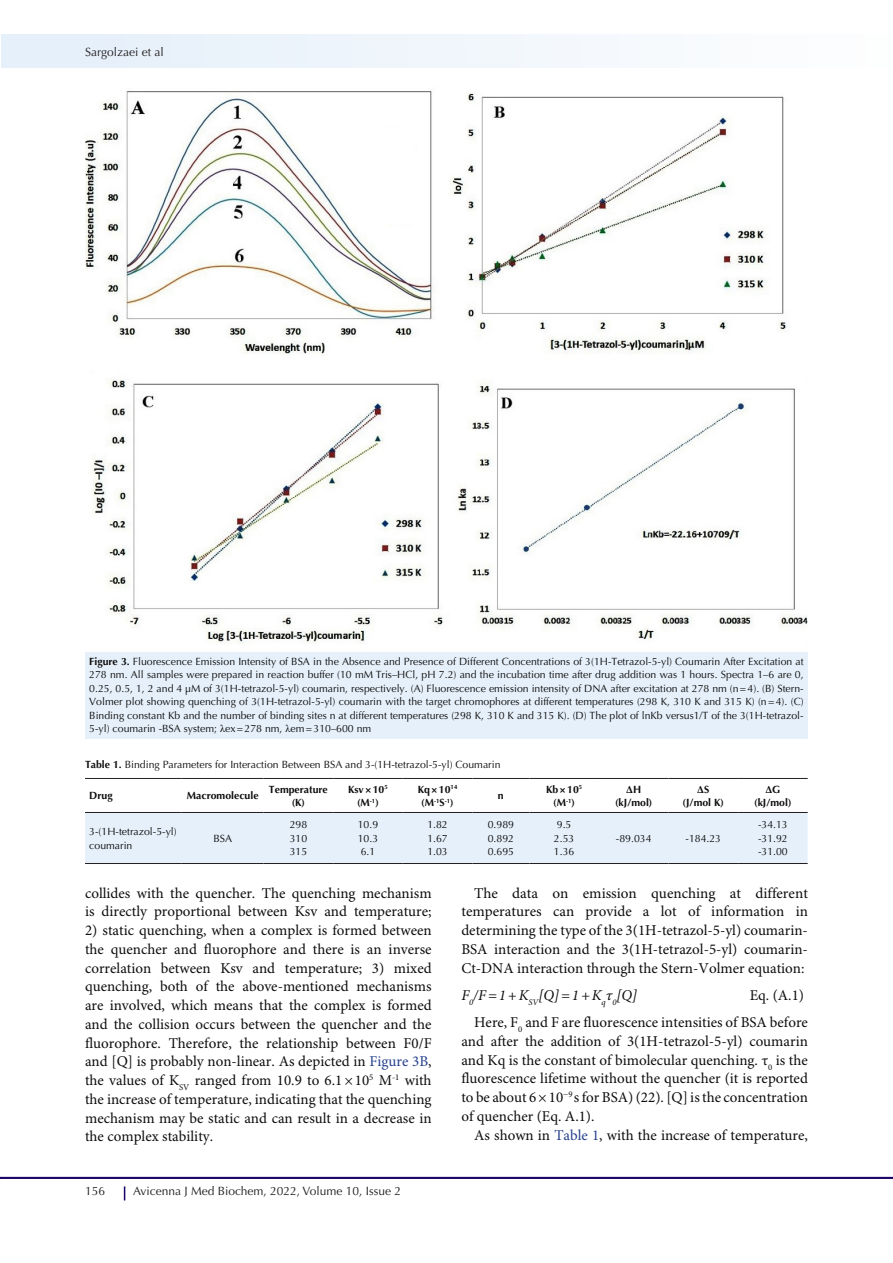
<style>
.page{position:relative;width:893px;height:1263px;background:#fff}
.page>*{position:absolute;margin:0;border:0;box-sizing:border-box;transform-origin:0 0}
.t1{font:15px/18.8px "Minion Pro";color:#0d0d0d;text-align:justify}
.t2{font:italic 15px "Minion Pro";color:#0d0d0d}
.t3{font:12px "Optima LT Std";color:#231f20}
.t4{font:10.5px/13.5px "Optima LT Std";color:#0d0d0d;text-align:justify}
.t5{font:700 10.5px "Optima LT Std";color:#0d0d0d}
.s1{font-weight:700}
.s2{font-family:"Times New Roman"}
.s3{color:#253f8e}
</style>
<div class="page">
<hr style="left:0;top:1177px;width:893px;height:2px;background:#190066">
<div style="left:1px;top:35px;width:892px;height:33px;background:#f1f6fc"></div>
<svg style="left:124px;top:1186px;width:1px;height:14px"></svg>
<img style="left:85px;top:89px;width:723px;height:555px">
<div style="left:85px;top:653px;width:723px;height:86px;background:#e6f0fa"></div>
<div style="left:85px;top:813px;width:723px;height:50px;background:#e6f0fa"></div>
<hr style="left:85px;top:778px;width:97px;height:1px;background:#231f20">
<hr style="left:182px;top:778px;width:82px;height:1px;background:#231f20">
<hr style="left:264px;top:778px;width:69px;height:1px;background:#231f20">
<hr style="left:333px;top:778px;width:70px;height:1px;background:#231f20">
<hr style="left:403px;top:778px;width:69px;height:1px;background:#231f20">
<hr style="left:472px;top:778px;width:57px;height:1px;background:#231f20">
<hr style="left:529px;top:778px;width:70px;height:1px;background:#231f20">
<hr style="left:599px;top:778px;width:69px;height:1px;background:#231f20">
<hr style="left:668px;top:778px;width:70px;height:1px;background:#231f20">
<hr style="left:738px;top:778px;width:70px;height:1px;background:#231f20">
<hr style="left:85px;top:812px;width:97px;height:1px;background:#231f20">
<hr style="left:182px;top:812px;width:82px;height:1px;background:#231f20">
<hr style="left:264px;top:812px;width:69px;height:1px;background:#231f20">
<hr style="left:333px;top:812px;width:70px;height:1px;background:#231f20">
<hr style="left:403px;top:812px;width:69px;height:1px;background:#231f20">
<hr style="left:472px;top:812px;width:57px;height:1px;background:#231f20">
<hr style="left:529px;top:812px;width:70px;height:1px;background:#231f20">
<hr style="left:599px;top:812px;width:69px;height:1px;background:#231f20">
<hr style="left:668px;top:812px;width:70px;height:1px;background:#231f20">
<hr style="left:738px;top:812px;width:70px;height:1px;background:#231f20">
<hr style="left:85px;top:863px;width:97px;height:1px;background:#231f20">
<hr style="left:182px;top:863px;width:82px;height:1px;background:#231f20">
<hr style="left:264px;top:863px;width:69px;height:1px;background:#231f20">
<hr style="left:333px;top:863px;width:70px;height:1px;background:#231f20">
<hr style="left:403px;top:863px;width:69px;height:1px;background:#231f20">
<hr style="left:472px;top:863px;width:57px;height:1px;background:#231f20">
<hr style="left:529px;top:863px;width:70px;height:1px;background:#231f20">
<hr style="left:599px;top:863px;width:69px;height:1px;background:#231f20">
<hr style="left:668px;top:863px;width:70px;height:1px;background:#231f20">
<hr style="left:738px;top:863px;width:70px;height:1px;background:#231f20">
<p class="t3" style="left:85px;top:45px;width:80px">Sargolzaei et al</p>
<p class="t4" style="left:89px;top:654px;width:716px"><span class="s1">Figure 3.</span> Fluorescence Emission Intensity of BSA in the Absence and Presence of Different Concentrations of 3(1H-Tetrazol-5-yl) Coumarin After Excitation at 278 nm. All samples were prepared in reaction buffer (10 mM Tris–HCl, pH 7.2) and the incubation time after drug addition was 1 hours. Spectra 1–6 are 0, 0.25, 0.5, 1, 2 and 4 μM of 3(1H-tetrazol-5-yl) coumarin, respectively. (A) Fluorescence emission intensity of DNA after excitation at 278 nm (n=4). (B) Stern-Volmer plot showing quenching of 3(1H-tetrazol-5-yl) coumarin with the target chromophores at different temperatures (298 K, 310 K and 315 K) (n=4). (C)<br>Binding constant Kb and the number of binding sites n at different temperatures (298 K, 310 K and 315 K). (D) The plot of lnKb versus1/T of the 3(1H-tetrazol-5-yl) coumarin -BSA system; <span class="s2">λ</span>ex=278 nm, <span class="s2">λ</span>em=310–600 nm</p>
<p class="t4" style="left:85px;top:758px;width:417px"><span class="s1">Table 1.</span> Binding Parameters for Interaction Between BSA and 3-(1H-tetrazol-5-yl) Coumarin</p>
<p class="t5" style="left:89px;top:790px;width:25px">Drug</p>
<p class="t5" style="left:187px;top:790px;width:73px">Macromolecule</p>
<p class="t5" style="left:546px;top:783px;width:38px">Kb×10<sup>5</sup></p>
<p class="t5" style="left:553px;top:796px;width:23px">(M<sup>-1</sup>)</p>
<p class="t5" style="left:418px;top:783px;width:41px">Kq×10<sup>14</sup></p>
<p class="t5" style="left:421px;top:796px;width:34px">(M<sup>-1</sup>S<sup>-1</sup>)</p>
<p class="t5" style="left:348px;top:783px;width:41px">Ksv×10<sup>5</sup></p>
<p class="t5" style="left:357px;top:796px;width:23px">(M<sup>-1</sup>)</p>
<p class="t5" style="left:697px;top:783px;width:14px">ΔS</p>
<p class="t5" style="left:683px;top:796px;width:43px">(J/mol K)</p>
<p class="t5" style="left:765px;top:783px;width:17px">ΔG</p>
<p class="t5" style="left:754px;top:796px;width:39px">(kJ/mol)</p>
<p class="t5" style="left:269px;top:783px;width:60px">Temperature</p>
<p class="t5" style="left:292px;top:796px;width:15px">(K)</p>
<p class="t5" style="left:626px;top:783px;width:17px">ΔH</p>
<p class="t5" style="left:615px;top:796px;width:39px">(kJ/mol)</p>
<p class="t5" style="left:498px;top:790px;width:7px">n</p>
<p class="t4" style="left:89px;top:825px;width:89px">3-(1H-tetrazol-5-yl)</p>
<p class="t4" style="left:89px;top:838px;width:45px">coumarin</p>
<p class="t4" style="left:213px;top:832px;width:20px">BSA</p>
<p class="t4" style="left:290px;top:818px;width:19px">298</p>
<p class="t4" style="left:290px;top:832px;width:19px">310</p>
<p class="t4" style="left:290px;top:845px;width:19px">315</p>
<p class="t4" style="left:358px;top:818px;width:22px">10.9</p>
<p class="t4" style="left:358px;top:832px;width:22px">10.3</p>
<p class="t4" style="left:361px;top:845px;width:16px">6.1</p>
<p class="t4" style="left:427px;top:818px;width:22px">1.82</p>
<p class="t4" style="left:427px;top:832px;width:22px">1.67</p>
<p class="t4" style="left:427px;top:845px;width:22px">1.03</p>
<p class="t4" style="left:488px;top:818px;width:28px">0.989</p>
<p class="t4" style="left:488px;top:832px;width:28px">0.892</p>
<p class="t4" style="left:488px;top:845px;width:28px">0.695</p>
<p class="t4" style="left:557px;top:818px;width:16px">9.5</p>
<p class="t4" style="left:554px;top:832px;width:22px">2.53</p>
<p class="t4" style="left:554px;top:845px;width:22px">1.36</p>
<p class="t4" style="left:616px;top:832px;width:37px">-89.034</p>
<p class="t4" style="left:685px;top:832px;width:37px">-184.23</p>
<p class="t4" style="left:758px;top:818px;width:31px">-34.13</p>
<p class="t4" style="left:758px;top:832px;width:31px">-31.92</p>
<p class="t4" style="left:758px;top:845px;width:31px">-31.00</p>
<p class="t1" style="left:85px;top:884px;width:348px">collides with the quencher. The quenching mechanism is directly proportional between Ksv and temperature;</p>
<p class="t1" style="left:85px;top:921px;width:348px">2) static quenching, when a complex is formed between the quencher and fluorophore and there is an inverse correlation between Ksv and temperature; 3) mixed quenching, both of the above-mentioned mechanisms are involved, which means that the complex is formed and the collision occurs between the quencher and the fluorophore. Therefore, the relationship between F0/F and [Q] is probably non-linear. As depicted in <span class="s3">Figure 3B</span>, the values of K<sub>SV</sub> ranged from 10.9 to 6.1×10<sup>5</sup> M<sup>-1</sup> with the increase of temperature, indicating that the quenching mechanism may be static and can result in a decrease in the complex stability.</p>
<p class="t1" style="left:461px;top:884px;width:348px;text-indent:13px">The data on emission quenching at different temperatures can provide a lot of information in determining the type of the 3(1H-tetrazol-5-yl) coumarin-BSA interaction and the 3(1H-tetrazol-5-yl) coumarin-Ct-DNA interaction through the Stern-Volmer equation:</p>
<p class="t2" style="left:461px;top:985px;width:177px">F<sub>0</sub>/F=1+K<sub>SV</sub>[Q]=1+K<sub>q</sub>τ<sub>0</sub>[Q]</p>
<p class="t1" style="left:750px;top:986px;width:56px">Eq. (A.1)</p>
<p class="t1" style="left:461px;top:1013px;width:348px;text-indent:13px">Here, F<sub>0</sub> and F are fluorescence intensities of BSA before and after the addition of 3(1H-tetrazol-5-yl) coumarin and Kq is the constant of bimolecular quenching. τ<sub>0</sub> is the fluorescence lifetime without the quencher (it is reported to be about 6×10<sup>−9</sup> s for BSA) (22). [Q] is the concentration of quencher (Eq. A.1).</p>
<p class="t1" style="left:474px;top:1126px;width:335px">As shown in <span class="s3">Table 1</span>, with the increase of temperature,</p>
<p class="t3" style="left:85px;top:1184px;width:22px">156</p>
<p class="t3" style="left:133px;top:1184px;width:270px">Avicenna J Med Biochem, 2022, Volume 10, Issue 2</p>
</div>
